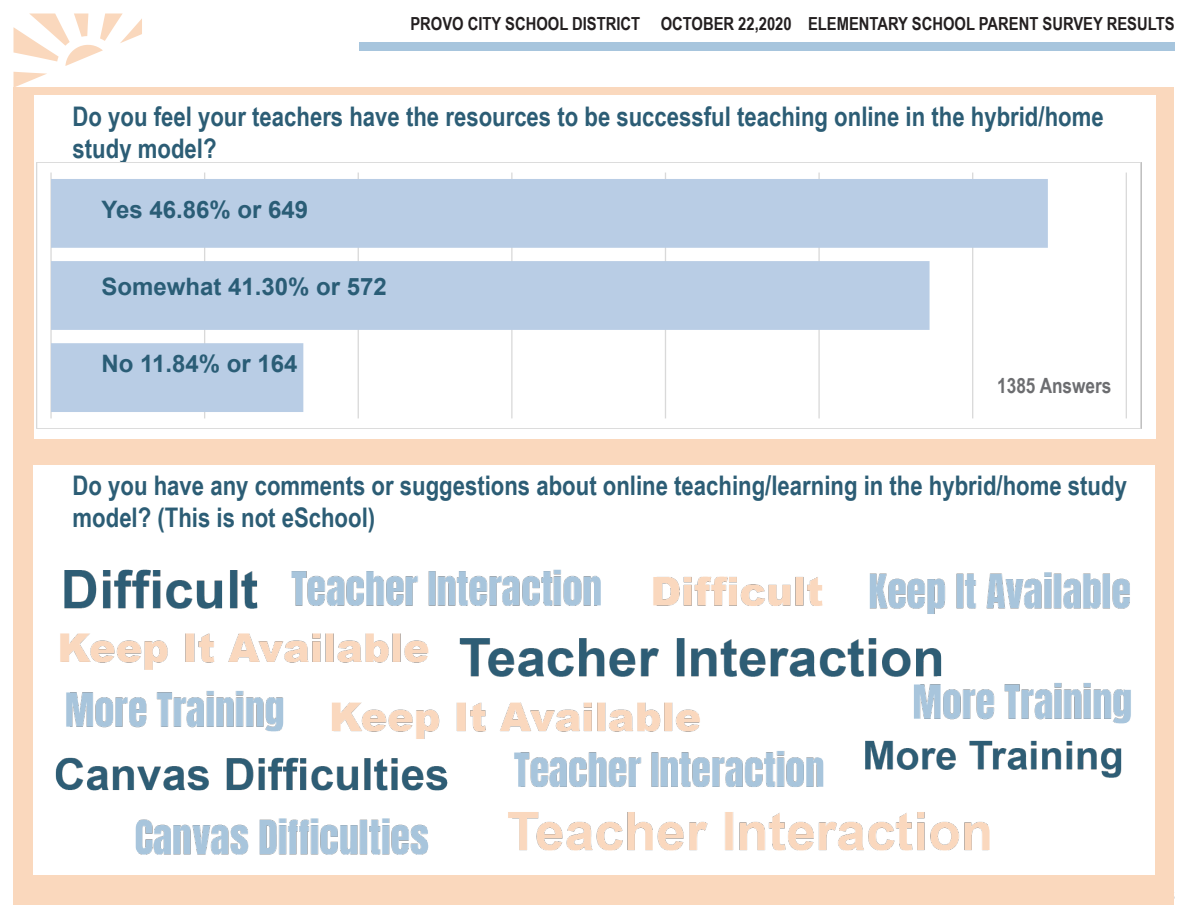
<style>
.page{position:relative;width:1188px;height:918px;background:#fff}
.page>*{position:absolute;margin:0;border:0;box-sizing:border-box;transform-origin:0 0}
.t1{font:700 27px/32.4px "Arial Narrow";color:#2c5d75}
.t2{font:700 24px "Arial";color:#2a5d76}
.t3{font:700 21px "Arial Narrow";color:#6c6d70}
.t4{font:700 18px "Arial Narrow";color:#231f20}
</style>
<div class="page">
<svg style="left:13px;top:72px;width:34px;height:16px"></svg>
<svg style="left:14px;top:14px;width:128px;height:52px"></svg>
<div style="left:359px;top:42px;width:815px;height:9px;background:#a7c5dd"></div>
<div style="left:14px;top:87px;width:1160px;height:817px;background:#fad8bd"></div>
<div style="left:35px;top:96px;width:1121px;height:343px;background:#fff"></div>
<img style="left:36px;top:162px;width:1105px;height:266px">
<div style="left:33px;top:465px;width:1122px;height:410px;background:#fff"></div>
<img style="left:55px;top:569px;width:1076px;height:286px">
<p class="t4" style="left:410px;top:10px;width:766px">PROVO CITY SCHOOL DISTRICT OCTOBER 22,2020 ELEMENTARY SCHOOL PARENT SURVEY RESULTS</p>
<p class="t1" style="left:73px;top:99px;width:1033px">Do you feel your teachers have the resources to be successful teaching online in the hybrid/home study model?</p>
<p class="t2" style="left:102px;top:194px;width:208px">Yes 46.86% or 649</p>
<p class="t2" style="left:102px;top:271px;width:287px">Somewhat 41.30% or 572</p>
<p class="t2" style="left:102px;top:348px;width:198px">No 11.84% or 164</p>
<p class="t3" style="left:997px;top:370px;width:116px">1385 Answers</p>
<p class="t1" style="left:73px;top:468px;width:1056px">Do you have any comments or suggestions about online teaching/learning in the hybrid/home study model? (This is not eSchool)</p>
</div>
